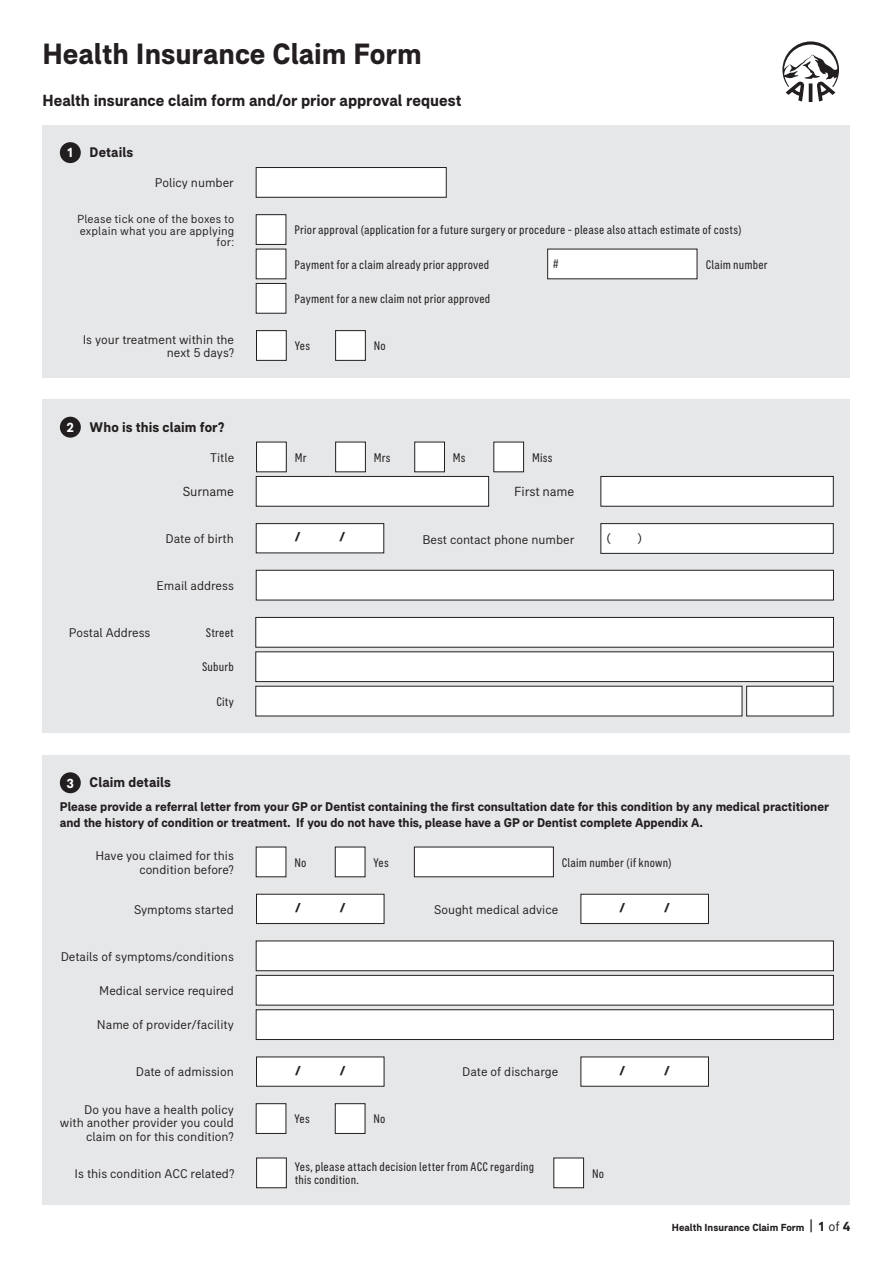
<style>
.page{position:relative;width:893px;height:1263px;background:#fff}
.page>*{position:absolute;margin:0;border:0;box-sizing:border-box;transform-origin:0 0}
.t1{font:700 30px "AIA Everest";color:#231f20}
.t2{font:700 16.5px "AIA Everest";color:#231f20}
.t3{font:700 14.25px "AIA Everest";letter-spacing:.005em;color:#231f20}
.t4{font:13.5px "AIA Everest";letter-spacing:-.01em;color:#231f20}
.t5{font:12.9px/13.5px "AIA Everest";color:#231f20;text-align:right}
.t6{font:700 12.9px/15.6px "AIA Everest";color:#231f20}
.t7{font:condensed 12.75px/13.5px "AIA Everest";letter-spacing:.015em;color:#231f20}
.t8{font:12px/11.2px "AIA Everest";letter-spacing:.01em;color:#231f20;text-align:right}
.t9{font:700 10.5px "AIA Everest";color:#231f20}
.s1{font-size:13.5px;color:#fff}
.s2{font-size:15.75px}
.s3{font-size:13.5px}
.s4{font-weight:400;font-size:13.5px}
</style>
<div class="page">
<div style="left:43px;top:755px;width:807px;height:450px;background:#e6e7e9"></div>
<div style="left:60px;top:772px;width:21px;height:21px;background:#231f20;border-radius:50%"></div>
<div style="left:256px;top:894px;width:128px;height:29px;background:#fff"></div>
<div style="left:256px;top:894px;width:128px;height:30px;border:1px solid #231f20"></div>
<div style="left:581px;top:894px;width:127px;height:29px;background:#fff"></div>
<div style="left:581px;top:894px;width:128px;height:30px;border:1px solid #231f20"></div>
<div style="left:256px;top:1057px;width:128px;height:29px;background:#fff"></div>
<div style="left:581px;top:1057px;width:127px;height:29px;background:#fff"></div>
<div style="left:335px;top:847px;width:30px;height:30px;background:#fff"></div>
<div style="left:414px;top:847px;width:139px;height:30px;background:#fff"></div>
<div style="left:256px;top:847px;width:30px;height:30px;background:#fff"></div>
<div style="left:335px;top:1104px;width:30px;height:29px;background:#fff"></div>
<div style="left:335px;top:1103px;width:30px;height:31px;border:1px solid #231f20"></div>
<div style="left:256px;top:1104px;width:30px;height:29px;background:#fff"></div>
<div style="left:256px;top:1103px;width:30px;height:31px;border:1px solid #231f20"></div>
<div style="left:256px;top:975px;width:577px;height:30px;background:#fff"></div>
<div style="left:256px;top:975px;width:578px;height:30px;border:1px solid #231f20"></div>
<div style="left:256px;top:941px;width:577px;height:30px;background:#fff"></div>
<div style="left:256px;top:941px;width:578px;height:30px;border:1px solid #231f20"></div>
<div style="left:256px;top:1010px;width:577px;height:29px;background:#fff"></div>
<div style="left:256px;top:1009px;width:578px;height:31px;border:1px solid #231f20"></div>
<div style="left:257px;top:1158px;width:29px;height:30px;background:#fff"></div>
<div style="left:256px;top:1158px;width:31px;height:30px;border:1px solid #231f20"></div>
<div style="left:554px;top:1158px;width:30px;height:30px;background:#fff"></div>
<div style="left:554px;top:1158px;width:30px;height:30px;border:1px solid #231f20"></div>
<div style="left:43px;top:125px;width:807px;height:253px;background:#e6e7e9"></div>
<div style="left:60px;top:142px;width:21px;height:21px;background:#231f20;border-radius:50%"></div>
<div style="left:256px;top:215px;width:30px;height:29px;background:#fff"></div>
<div style="left:256px;top:214px;width:30px;height:31px;border:1px solid #231f20"></div>
<div style="left:256px;top:249px;width:30px;height:30px;background:#fff"></div>
<div style="left:256px;top:283px;width:30px;height:30px;background:#fff"></div>
<div style="left:256px;top:331px;width:30px;height:29px;background:#fff"></div>
<div style="left:256px;top:330px;width:30px;height:31px;border:1px solid #231f20"></div>
<div style="left:336px;top:331px;width:29px;height:29px;background:#fff"></div>
<div style="left:335px;top:330px;width:31px;height:31px;border:1px solid #231f20"></div>
<div style="left:548px;top:249px;width:149px;height:30px;background:#fff"></div>
<div style="left:256px;top:168px;width:190px;height:29px;background:#fff"></div>
<div style="left:256px;top:167px;width:190px;height:30px;border:1px solid #231f20"></div>
<div style="left:42px;top:399px;width:808px;height:334px;background:#e6e7e9"></div>
<div style="left:60px;top:417px;width:21px;height:21px;background:#231f20;border-radius:50%"></div>
<div style="left:601px;top:524px;width:232px;height:29px;background:#fff"></div>
<div style="left:601px;top:523px;width:232px;height:30px;border:1px solid #231f20"></div>
<div style="left:601px;top:476px;width:232px;height:30px;background:#fff"></div>
<div style="left:601px;top:476px;width:232px;height:30px;border:1px solid #231f20"></div>
<div style="left:256px;top:476px;width:233px;height:30px;background:#fff"></div>
<div style="left:256px;top:476px;width:233px;height:30px;border:1px solid #231f20"></div>
<div style="left:257px;top:442px;width:29px;height:30px;background:#fff"></div>
<div style="left:336px;top:442px;width:29px;height:30px;background:#fff"></div>
<div style="left:335px;top:442px;width:31px;height:30px;border:1px solid #231f20"></div>
<div style="left:415px;top:442px;width:29px;height:30px;background:#fff"></div>
<div style="left:494px;top:442px;width:30px;height:30px;background:#fff"></div>
<div style="left:256px;top:524px;width:128px;height:29px;background:#fff"></div>
<div style="left:256px;top:523px;width:128px;height:30px;border:1px solid #231f20"></div>
<div style="left:256px;top:570px;width:577px;height:30px;background:#fff"></div>
<div style="left:256px;top:570px;width:578px;height:30px;border:1px solid #231f20"></div>
<div style="left:256px;top:617px;width:577px;height:30px;background:#fff"></div>
<div style="left:256px;top:617px;width:578px;height:30px;border:1px solid #231f20"></div>
<div style="left:256px;top:652px;width:577px;height:30px;background:#fff"></div>
<div style="left:256px;top:652px;width:578px;height:30px;border:1px solid #231f20"></div>
<div style="left:256px;top:686px;width:486px;height:30px;background:#fff"></div>
<div style="left:747px;top:686px;width:86px;height:30px;background:#fff"></div>
<svg style="left:782px;top:41px;width:57px;height:61px"></svg>
<h1 class="t1" style="left:43px;top:36px;width:381px">Health Insurance Claim Form</h1>
<p class="t2" style="left:43px;top:91px;width:420px">Health insurance claim form and/or prior approval request</p>
<p class="t3" style="left:67px;top:144px;width:68px"><span class="s1">1</span> Details</p>
<p class="t5" style="left:155px;top:176px;width:81px">Policy number</p>
<p class="t8" style="left:77px;top:214px;width:159px">Please tick one of the boxes to explain what you are applying for:</p>
<p class="t7" style="left:294px;top:223px;width:449px">Prior approval (application for a future surgery or procedure - please also attach estimate of costs)</p>
<p class="t7" style="left:294px;top:257px;width:196px">Payment for a claim already prior approved</p>
<p class="t7" style="left:294px;top:292px;width:197px">Payment for a new claim not prior approved</p>
<p class="t7" style="left:553px;top:257px;width:7px">#</p>
<p class="t7" style="left:706px;top:257px;width:63px">Claim number</p>
<p class="t5" style="left:83px;top:332px;width:153px">Is your treatment within the next 5 days?</p>
<p class="t7" style="left:295px;top:339px;width:17px">Yes</p>
<p class="t7" style="left:374px;top:339px;width:14px">No</p>
<p class="t3" style="left:67px;top:418px;width:159px"><span class="s1">2</span> Who is this claim for?</p>
<p class="t5" style="left:210px;top:450px;width:26px">Title</p>
<p class="t7" style="left:295px;top:450px;width:13px">Mr</p>
<p class="t7" style="left:374px;top:450px;width:18px">Mrs</p>
<p class="t7" style="left:453px;top:450px;width:14px">Ms</p>
<p class="t7" style="left:532px;top:450px;width:22px">Miss</p>
<p class="t4" style="left:183px;top:484px;width:53px">Surname</p>
<p class="t4" style="left:514px;top:484px;width:62px">First name</p>
<p class="t5" style="left:166px;top:532px;width:70px">Date of birth</p>
<p class="t6" style="left:295px;top:529px;width:7px">/</p>
<p class="t6" style="left:339px;top:529px;width:7px">/</p>
<p class="t5" style="left:157px;top:579px;width:79px">Email address</p>
<p class="t5" style="left:69px;top:626px;width:83px">Postal Address</p>
<p class="t7" style="left:206px;top:626px;width:29px">Street</p>
<p class="t7" style="left:202px;top:660px;width:33px">Suburb</p>
<p class="t7" style="left:216px;top:694px;width:19px">City</p>
<p class="t3" style="left:67px;top:774px;width:106px"><span class="s1">3</span> Claim details</p>
<p class="t5" style="left:422px;top:532px;width:153px">Best contact phone number</p>
<p class="t5" style="left:606px;top:531px;width:6px">(</p>
<p class="t5" style="left:638px;top:531px;width:6px">)</p>
<p class="t6" style="left:60px;top:799px;width:771px">Please provide a referral letter from your GP or Dentist containing the first consultation date for this condition by any medical practitioner and the history of condition or treatment. If you do not have this, please have a GP or Dentist complete Appendix A.</p>
<p class="t5" style="left:95px;top:849px;width:140px">Have you claimed for this condition before?</p>
<p class="t7" style="left:294px;top:855px;width:14px">No</p>
<p class="t7" style="left:373px;top:855px;width:17px">Yes</p>
<p class="t7" style="left:562px;top:855px;width:111px">Claim number (if known)</p>
<p class="t5" style="left:134px;top:902px;width:101px">Symptoms started</p>
<p class="t6" style="left:295px;top:899px;width:7px">/</p>
<p class="t6" style="left:340px;top:899px;width:7px">/</p>
<p class="t5" style="left:434px;top:902px;width:126px">Sought medical advice</p>
<p class="t6" style="left:620px;top:899px;width:7px">/</p>
<p class="t6" style="left:664px;top:899px;width:7px">/</p>
<p class="t5" style="left:61px;top:949px;width:175px">Details of symptoms/conditions</p>
<p class="t5" style="left:99px;top:984px;width:136px">Medical service required</p>
<p class="t5" style="left:97px;top:1018px;width:138px">Name of provider/facility</p>
<p class="t5" style="left:136px;top:1065px;width:100px">Date of admission</p>
<p class="t6" style="left:295px;top:1062px;width:7px">/</p>
<p class="t6" style="left:340px;top:1062px;width:7px">/</p>
<p class="t5" style="left:462px;top:1065px;width:98px">Date of discharge</p>
<p class="t6" style="left:620px;top:1062px;width:7px">/</p>
<p class="t6" style="left:664px;top:1062px;width:7px">/</p>
<p class="t5" style="left:60px;top:1102px;width:176px">Do you have a health policy with another provider you could claim on for this condition?</p>
<p class="t7" style="left:294px;top:1112px;width:17px">Yes</p>
<p class="t7" style="left:373px;top:1112px;width:14px">No</p>
<p class="t5" style="left:75px;top:1166px;width:161px">Is this condition ACC related?</p>
<p class="t7" style="left:295px;top:1160px;width:241px">Yes, please attach decision letter from ACC regarding this condition.</p>
<p class="t7" style="left:592px;top:1166px;width:14px">No</p>
<p class="t9" style="left:672px;top:1221px;width:180px">Health Insurance Claim Form <span class="s2">|</span> <span class="s3">1</span> <span class="s4">of</span> <span class="s3">4</span></p>
</div>
